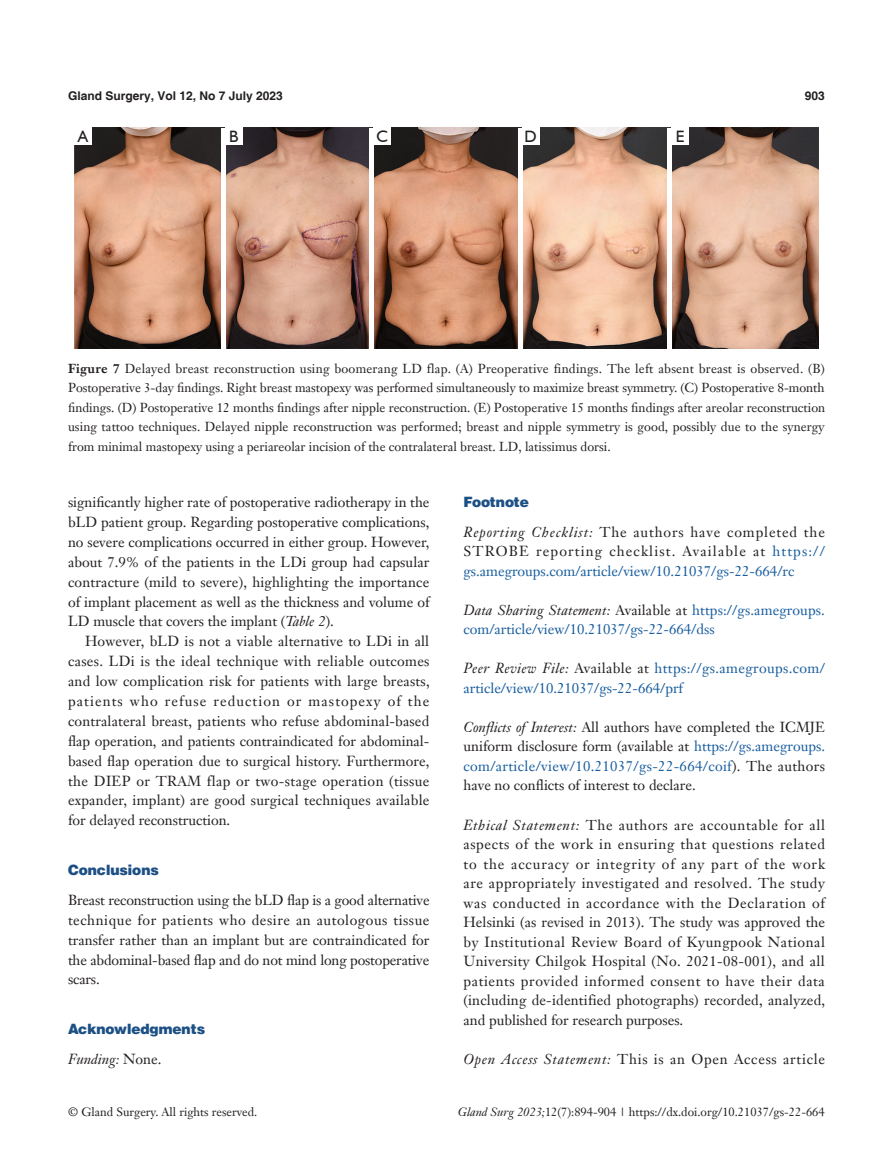
<style>
.page{position:relative;width:893px;height:1170px;background:#fff}
.page>*{position:absolute;margin:0;border:0;box-sizing:border-box;transform-origin:0 0}
.t1{font:16.5px "Humanist 521 BT";color:#231f20}
.B-zhengwen{font:14.25px/19.8px "Janson Text LT";color:#231f20;text-align:justify}
.t2{font:14.25px/19.5px "Janson Text LT";color:#175d9e}
.t3{font:14.25px/19.5px "Janson Text LT";letter-spacing:.025em;color:#175d9e}
.B-zhengwen-2{font:14.25px "Janson Text LT";letter-spacing:.05em;color:#231f20}
._1ji-6_5{font:900 14.25px "Helvetica";color:#1c5085}
.t4{font:italic 14.25px "Janson Text LT";color:#231f20}
._1ji-zhengti{font:900 14.25px "Helvetica";color:#1c5085}
.t5{font:12.75px/19.5px "Janson Text LT";color:#231f20;text-align:justify}
.t6{font:12px "Janson Text LT";color:#231f20}
.t7{font:700 12px "Helvetica";color:#231f20}
.s1{font-weight:700}
.s2{font-style:italic}
.s3{font-style:normal}
.s4{color:#175d9e}
.s5{font-style:italic;color:#231f20}
.s6{color:#231f20}
</style>
<div class="page">
<img style="left:74px;top:128px;width:745px;height:220px">
<div style="left:74px;top:128px;width:17px;height:17px;background:#fff"></div>
<div style="left:225px;top:128px;width:17px;height:17px;background:#fff"></div>
<div style="left:374px;top:128px;width:17px;height:17px;background:#fff"></div>
<div style="left:522px;top:128px;width:17px;height:17px;background:#fff"></div>
<div style="left:672px;top:128px;width:17px;height:17px;background:#fff"></div>
<hr style="left:221px;top:128px;width:4px;height:220px;background:#fff">
<div style="left:369px;top:128px;width:5px;height:220px;background:#fff"></div>
<hr style="left:518px;top:128px;width:4px;height:220px;background:#fff">
<hr style="left:668px;top:128px;width:4px;height:220px;background:#fff">
<p class="t7" style="left:68px;top:88px;width:216px">Gland Surgery, Vol 12, No 7 July 2023</p>
<p class="t7" style="left:805px;top:88px;width:22px">903</p>
<p class="t1" style="left:78px;top:126px;width:12px">A</p>
<p class="t1" style="left:229px;top:126px;width:11px">B</p>
<p class="t1" style="left:376px;top:126px;width:13px">C</p>
<p class="t1" style="left:525px;top:126px;width:14px">D</p>
<p class="t1" style="left:676px;top:126px;width:10px">E</p>
<p class="t5" style="left:68px;top:358px;width:759px"><span class="s1">Figure 7</span> Delayed breast reconstruction using boomerang LD flap. (A) Preoperative findings. The left absent breast is observed. (B)<br>Postoperative 3-day findings. Right breast mastopexy was performed simultaneously to maximize breast symmetry. (C) Postoperative 8-month findings. (D) Postoperative 12 months findings after nipple reconstruction. (E) Postoperative 15 months findings after areolar reconstruction using tattoo techniques. Delayed nipple reconstruction was performed; breast and nipple symmetry is good, possibly due to the synergy from minimal mastopexy using a periareolar incision of the contralateral breast. LD, latissimus dorsi.</p>
<p class="B-zhengwen" style="left:68px;top:492px;width:363px">significantly higher rate of postoperative radiotherapy in the bLD patient group. Regarding postoperative complications, no severe complications occurred in either group. However, about 7.9% of the patients in the LDi group had capsular contracture (mild to severe), highlighting the importance of implant placement as well as the thickness and volume of LD muscle that covers the implant (<span class="s2">Table 2</span>).</p>
<p class="B-zhengwen" style="left:68px;top:631px;width:363px;text-indent:17px">However, bLD is not a viable alternative to LDi in all cases. LDi is the ideal technique with reliable outcomes and low complication risk for patients with large breasts, patients who refuse reduction or mastopexy of the contralateral breast, patients who refuse abdominal-based flap operation, and patients contraindicated for abdominal&shy;based flap operation due to surgical history. Furthermore, the DIEP or TRAM flap or two-stage operation (tissue expander, implant) are good surgical techniques available for delayed reconstruction.</p>
<p class="_1ji-6_5" style="left:68px;top:860px;width:92px">Conclusions</p>
<p class="B-zhengwen" style="left:68px;top:889px;width:363px">Breast reconstruction using the bLD flap is a good alternative technique for patients who desire an autologous tissue transfer rather than an implant but are contraindicated for the abdominal-based flap and do not mind long postoperative scars.</p>
<p class="_1ji-6_5" style="left:68px;top:1019px;width:139px">Acknowledgments</p>
<p class="t4" style="left:68px;top:1050px;width:95px">Funding: <span class="s3">None.</span></p>
<p class="_1ji-zhengti" style="left:463px;top:493px;width:67px">Footnote</p>
<p class="B-zhengwen" style="left:463px;top:521px;width:363px"><span class="s2">Reporting Checklist:</span> The authors have completed the STROBE reporting checklist. Available at <span class="s4">https:// gs.amegroups.com/article/view/10.21037/gs-22-664/rc</span></p>
<p class="t2" style="left:463px;top:599px;width:363px"><span class="s5">Data Sharing Statement:</span> <span class="s6">Available at</span> https://gs.amegroups. com/article/view/10.21037/gs-22-664/dss</p>
<p class="t3" style="left:463px;top:658px;width:363px"><span class="s5">Peer Review File:</span> <span class="s6">Available at</span> https://gs.amegroups.com/ article/view/10.21037/gs-22-664/prf</p>
<p class="B-zhengwen" style="left:463px;top:717px;width:363px"><span class="s2">Conflicts of Interest:</span> All authors have completed the ICMJE uniform disclosure form (available at <span class="s4">https://gs.amegroups. com/article/view/10.21037/gs-22-664/coif</span>). The authors have no conflicts of interest to declare.</p>
<p class="B-zhengwen" style="left:463px;top:814px;width:363px"><span class="s2">Ethical Statement:</span> The authors are accountable for all aspects of the work in ensuring that questions related to the accuracy or integrity of any part of the work are appropriately investigated and resolved. The study was conducted in accordance with the Declaration of Helsinki (as revised in 2013). The study was approved the by Institutional Review Board of Kyungpook National University Chilgok Hospital (No. 2021-08-001), and all patients provided informed consent to have their data (including de-identified photographs) recorded, analyzed, and published for research purposes.</p>
<p class="B-zhengwen-2" style="left:463px;top:1049px;width:363px"><span class="s2">Open Access Statement:</span> This is an Open Access article</p>
<p class="t6" style="left:68px;top:1104px;width:191px">© Gland Surgery. All rights reserved.</p>
<p class="t6" style="left:458px;top:1104px;width:368px"><span class="s2">Gland Surg 2023;</span>12(7):894-904 | https://dx.doi.org/10.21037/gs-22-664</p>
</div>
